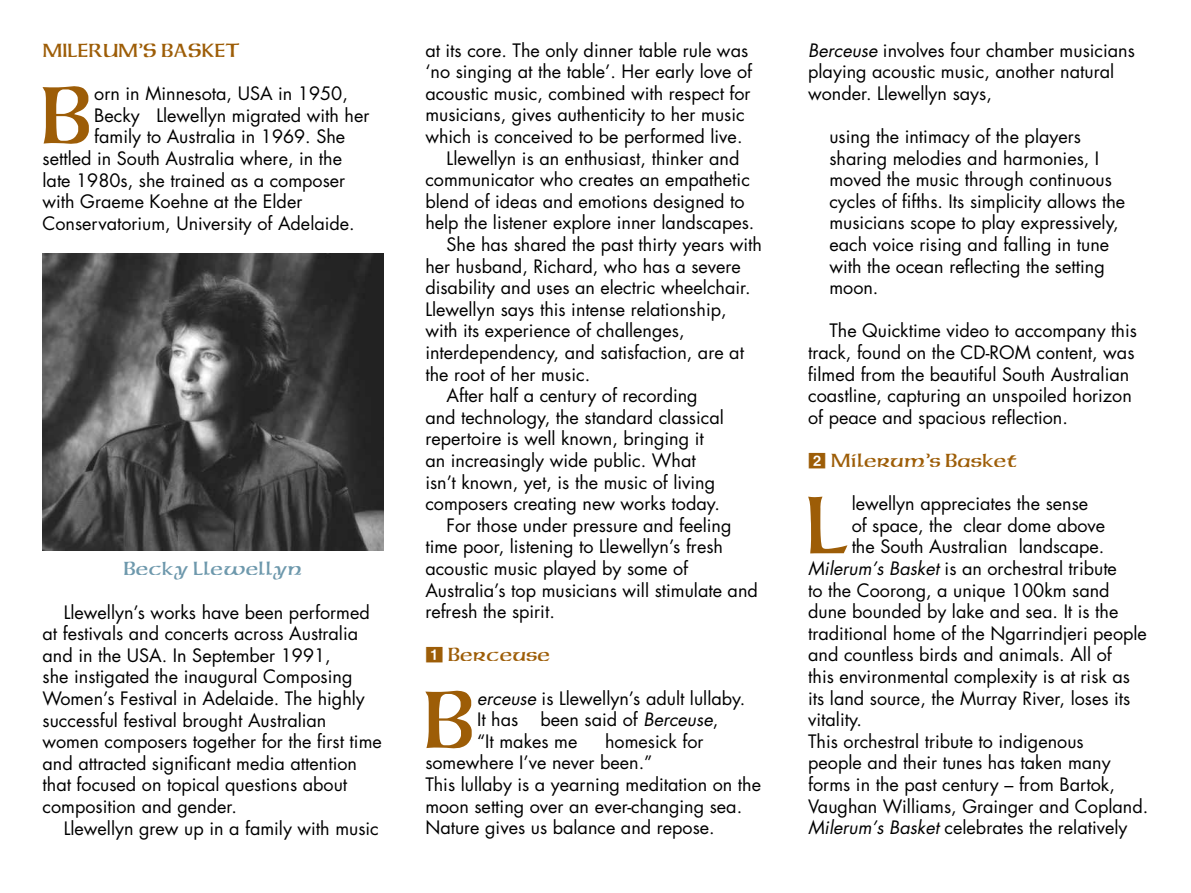
<style>
.page{position:relative;width:1191px;height:893px;background:#fff}
.page>*{position:absolute;margin:0;border:0;box-sizing:border-box;transform-origin:0 0}
.t1{font:76.65px "American Uncial";color:#9d5d07}
.t2{font:18px/21.6px "Futura";color:#000}
.t3{font:18px "American Uncial";color:#9d5d07}
.t4{font:18px "American Uncial";color:#6d98ac}
.s1{font-family:"Format Pi One S Si"}
.s2{font-style:italic}
</style>
<div class="page">
<img style="left:43px;top:253px;width:341px;height:298px">
<p class="t3" style="left:43px;top:39px;width:199px">MILERUM’S BASKET</p>
<h1 class="t1" style="left:40px;top:67px;width:54px">B</h1>
<p class="t2" style="left:94px;top:82px;width:255px">orn in Minnesota, USA in 1950,</p>
<p class="t2" style="left:94px;top:104px;width:277px">Becky Llewellyn migrated with her</p>
<p class="t2" style="left:94px;top:126px;width:252px">family to Australia in 1969. She</p>
<p class="t2" style="left:43px;top:147px;width:301px">settled in South Australia where, in the</p>
<p class="t2" style="left:43px;top:169px;width:304px">late 1980s, she trained as a composer</p>
<p class="t2" style="left:43px;top:190px;width:261px">with Graeme Koehne at the Elder</p>
<p class="t2" style="left:43px;top:212px;width:314px">Conservatorium, University of Adelaide.</p>
<p class="t4" style="left:123px;top:557px;width:180px">Becky Llewellyn</p>
<p class="t2" style="left:43px;top:601px;width:341px;text-indent:21px">Llewellyn’s works have been performed at festivals and concerts across Australia and in the USA. In September 1991,<br>she instigated the inaugural Composing Women’s Festival in Adelaide. The highly successful festival brought Australian women composers together for the first time and attracted significant media attention that focused on topical questions about composition and gender.</p>
<p class="t2" style="left:64px;top:817px;width:316px">Llewellyn grew up in a family with music</p>
<p class="t2" style="left:425px;top:39px;width:324px">at its core. The only dinner table rule was</p>
<p class="t2" style="left:425px;top:61px;width:328px">‘no singing at the table’. Her early love of</p>
<p class="t2" style="left:425px;top:82px;width:327px">acoustic music, combined with respect for</p>
<p class="t2" style="left:425px;top:104px;width:321px">musicians, gives authenticity to her music</p>
<p class="t2" style="left:425px;top:125px;width:319px">which is conceived to be performed live.</p>
<p class="t2" style="left:446px;top:147px;width:294px">Llewellyn is an enthusiast, thinker and</p>
<p class="t2" style="left:425px;top:169px;width:326px">communicator who creates an empathetic</p>
<p class="t2" style="left:425px;top:190px;width:321px">blend of ideas and emotions designed to</p>
<p class="t2" style="left:425px;top:212px;width:331px">help the listener explore inner landscapes.</p>
<p class="t2" style="left:446px;top:233px;width:317px">She has shared the past thirty years with</p>
<p class="t2" style="left:425px;top:255px;width:317px">her husband, Richard, who has a severe</p>
<p class="t2" style="left:425px;top:277px;width:327px">disability and uses an electric wheelchair.</p>
<p class="t2" style="left:425px;top:298px;width:303px">Llewellyn says this intense relationship,</p>
<p class="t2" style="left:425px;top:320px;width:261px">with its experience of challenges,</p>
<p class="t2" style="left:425px;top:341px;width:320px">interdependency, and satisfaction, are at</p>
<p class="t2" style="left:425px;top:363px;width:166px">the root of her music.</p>
<p class="t2" style="left:446px;top:385px;width:253px">After half a century of recording</p>
<p class="t2" style="left:425px;top:406px;width:300px">and technology, the standard classical</p>
<p class="t2" style="left:425px;top:428px;width:280px">repertoire is well known, bringing it</p>
<p class="t2" style="left:425px;top:449px;width:272px">an increasingly wide public. What</p>
<p class="t2" style="left:425px;top:471px;width:291px">isn’t known, yet, is the music of living</p>
<p class="t2" style="left:425px;top:493px;width:296px">composers creating new works today.</p>
<p class="t2" style="left:446px;top:514px;width:286px">For those under pressure and feeling</p>
<p class="t2" style="left:425px;top:536px;width:299px">time poor, listening to Llewellyn’s fresh</p>
<p class="t2" style="left:425px;top:557px;width:264px">acoustic music played by some of</p>
<p class="t2" style="left:425px;top:579px;width:334px">Australia’s top musicians will stimulate and</p>
<p class="t2" style="left:425px;top:601px;width:131px">refresh the spirit.</p>
<p class="t3" style="left:425px;top:643px;width:127px"><span class="s1">1</span> Berceuse</p>
<h1 class="t1" style="left:422px;top:671px;width:54px">B</h1>
<p class="t2" style="left:477px;top:687px;width:270px"><span class="s2">erceuse</span> is Llewellyn’s adult lullaby.<br>It has been said of <span class="s2">Berceuse</span>,<br>“It makes me</p>
<p class="t2" style="left:425px;top:730px;width:337px;text-indent:180px">homesick for somewhere I’ve never been.”<br>This lullaby is a yearning meditation on the moon setting over an ever-changing sea.<br>Nature gives us balance and repose.</p>
<p class="t2" style="left:808px;top:39px;width:328px"><span class="s2">Berceuse</span> involves four chamber musicians playing acoustic music, another natural wonder. Llewellyn says,</p>
<p class="t2" style="left:829px;top:125px;width:297px">using the intimacy of the players sharing melodies and harmonies, I moved the music through continuous cycles of fifths. Its simplicity allows the musicians scope to play expressively, each voice rising and falling in tune with the ocean reflecting the setting moon.</p>
<p class="t2" style="left:808px;top:320px;width:330px;text-indent:21px">The Quicktime video to accompany this track, found on the CD-ROM content, was filmed from the beautiful South Australian coastline, capturing an unspoiled horizon of peace and spacious reflection.</p>
<p class="t3" style="left:808px;top:449px;width:210px"><span class="s1">2</span> Milerum’s Basket</p>
<h1 class="t1" style="left:805px;top:477px;width:46px">L</h1>
<p class="t2" style="left:851px;top:493px;width:238px">lewellyn appreciates the sense</p>
<p class="t2" style="left:851px;top:514px;width:255px">of space, the clear dome above</p>
<p class="t2" style="left:851px;top:536px;width:254px">the South Australian landscape.</p>
<p class="t2" style="left:808px;top:557px;width:310px"><span class="s2">Milerum’s Basket</span> is an orchestral tribute</p>
<p class="t2" style="left:808px;top:579px;width:303px">to the Coorong, a unique 100km sand</p>
<p class="t2" style="left:808px;top:601px;width:312px">dune bounded by lake and sea. It is the</p>
<p class="t2" style="left:808px;top:622px;width:340px">traditional home of the Ngarrindjeri people</p>
<p class="t2" style="left:808px;top:644px;width:305px">and countless birds and animals. All of</p>
<p class="t2" style="left:808px;top:665px;width:323px">this environmental complexity is at risk as</p>
<p class="t2" style="left:808px;top:687px;width:324px">its land source, the Murray River, loses its</p>
<p class="t2" style="left:808px;top:709px;width:55px">vitality.</p>
<p class="t2" style="left:808px;top:730px;width:277px">This orchestral tribute to indigenous</p>
<p class="t2" style="left:808px;top:752px;width:304px">people and their tunes has taken many</p>
<p class="t2" style="left:808px;top:773px;width:308px">forms in the past century – from Bartok,</p>
<p class="t2" style="left:808px;top:795px;width:342px">Vaughan Williams, Grainger and Copland.</p>
<p class="t2" style="left:808px;top:817px;width:321px"><span class="s2">Milerum’s Basket</span> celebrates the relatively</p>
</div>
